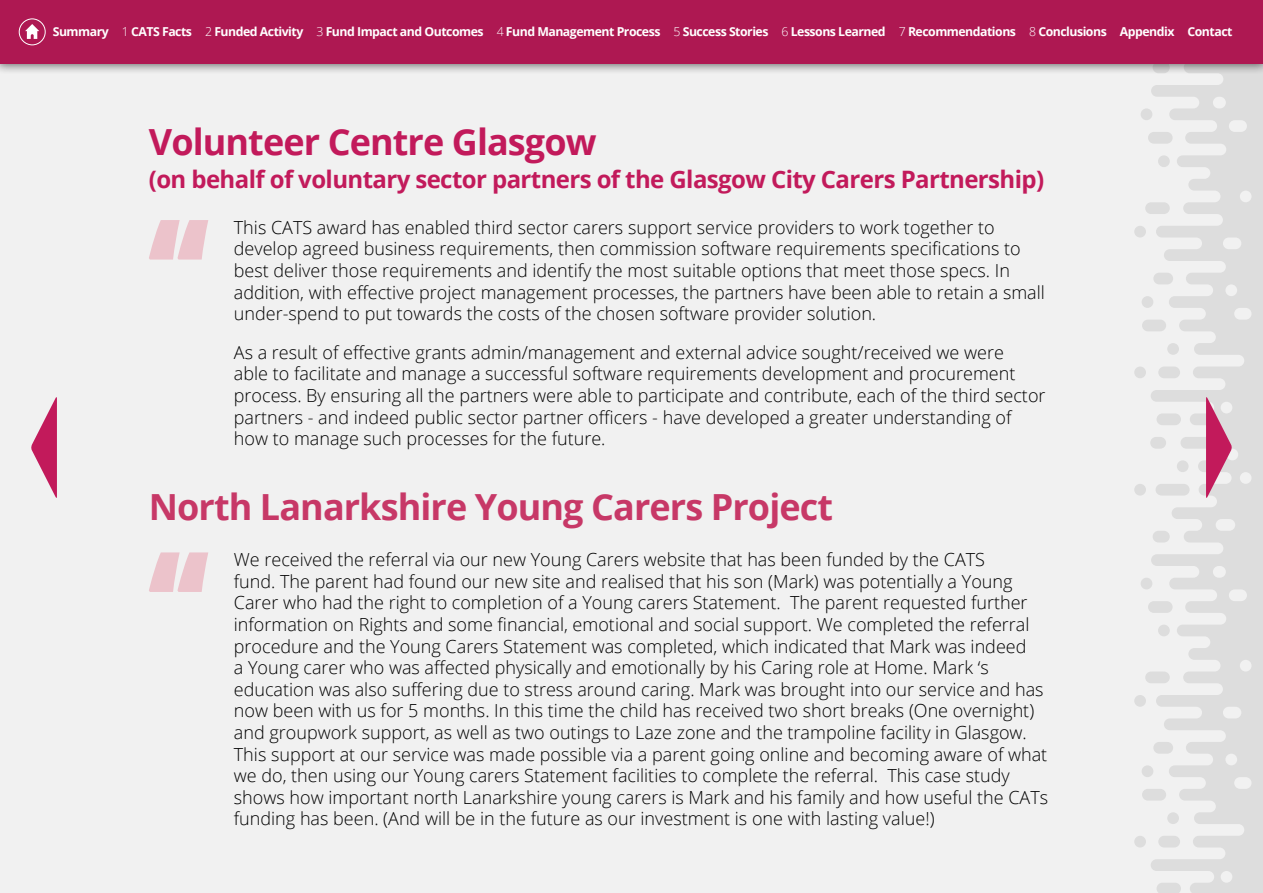
<style>
.page{position:relative;width:1263px;height:893px;background:#f1f1f1}
.page>*{position:absolute;margin:0;border:0;box-sizing:border-box;transform-origin:0 0}
.t1{font:700 36px "Open Sans";letter-spacing:-.025em;color:#c73867}
.t2{font:700 36px "Open Sans";letter-spacing:-.025em;color:#c21a5b}
.t3{font:700 24px "Open Sans";letter-spacing:-.025em;color:#c21a5b}
.t4{font:300 18px/21.6px "Open Sans";color:#000}
.t5{font:700 12.3px "Open Sans";letter-spacing:-.04em;color:#fff}
.s1{font-weight:300}
</style>
<div class="page">
<svg style="left:1151px;top:74px;width:112px;height:819px;fill:#ddd"></svg>
<div style="left:1167px;top:812px;width:12px;height:12px;background:#ddd;border-radius:50%"></div>
<div style="left:1158px;top:836px;width:22px;height:11px;background:#ddd;border-radius:6px"></div>
<div style="left:1134px;top:836px;width:12px;height:11px;background:#ddd;border-radius:50%"></div>
<div style="left:1142px;top:765px;width:11px;height:12px;background:#ddd;border-radius:50%"></div>
<div style="left:1134px;top:695px;width:12px;height:12px;background:#ddd;border-radius:50%"></div>
<div style="left:1177px;top:460px;width:11px;height:12px;background:#ddd;border-radius:50%"></div>
<div style="left:1158px;top:625px;width:12px;height:11px;background:#ddd;border-radius:50%"></div>
<div style="left:1141px;top:578px;width:11px;height:11px;background:#ddd;border-radius:50%"></div>
<div style="left:1134px;top:484px;width:12px;height:12px;background:#ddd;border-radius:50%"></div>
<div style="left:1145px;top:671px;width:25px;height:12px;background:#ddd;border-radius:6px"></div>
<div style="left:1148px;top:601px;width:24px;height:12px;background:#ddd;border-radius:6px"></div>
<div style="left:1153px;top:531px;width:17px;height:11px;background:#ddd;border-radius:6px"></div>
<div style="left:1142px;top:789px;width:24px;height:12px;background:#ddd;border-radius:6px"></div>
<svg style="left:1156px;top:883px;width:25px;height:10px"></svg>
<div style="left:1153px;top:742px;width:20px;height:12px;background:#ddd;border-radius:6px"></div>
<svg style="left:1155px;top:484px;width:34px;height:12px"></svg>
<div style="left:1150px;top:437px;width:16px;height:12px;background:#ddd;border-radius:6px"></div>
<div style="left:1167px;top:343px;width:12px;height:12px;background:#ddd;border-radius:50%"></div>
<div style="left:1158px;top:367px;width:22px;height:11px;background:#ddd;border-radius:6px"></div>
<div style="left:1134px;top:367px;width:12px;height:11px;background:#ddd;border-radius:50%"></div>
<div style="left:1142px;top:296px;width:11px;height:12px;background:#ddd;border-radius:50%"></div>
<div style="left:1134px;top:226px;width:12px;height:11px;background:#ddd;border-radius:50%"></div>
<div style="left:1158px;top:155px;width:12px;height:12px;background:#ddd;border-radius:50%"></div>
<div style="left:1141px;top:108px;width:11px;height:12px;background:#ddd;border-radius:50%"></div>
<div style="left:1145px;top:202px;width:25px;height:12px;background:#ddd;border-radius:6px"></div>
<div style="left:1148px;top:132px;width:24px;height:12px;background:#ddd;border-radius:6px"></div>
<div style="left:1142px;top:320px;width:24px;height:11px;background:#ddd;border-radius:6px"></div>
<div style="left:1156px;top:413px;width:25px;height:12px;background:#ddd;border-radius:6px"></div>
<div style="left:1153px;top:273px;width:20px;height:11px;background:#ddd;border-radius:6px"></div>
<div style="left:0;top:0;width:1263px;height:74px;background:#000;opacity:.55"></div>
<div style="left:0;top:0;width:1263px;height:64px;background:#ae1852"></div>
<div style="left:19px;top:18px;width:27px;height:27px;border:1px solid #fff;border-radius:50%"></div>
<svg style="left:25px;top:24px;width:14px;height:15px"></svg>
<svg style="left:149px;top:220px;width:59px;height:40px"></svg>
<svg style="left:149px;top:552px;width:59px;height:40px"></svg>
<svg style="left:31px;top:397px;width:26px;height:101px"></svg>
<svg style="left:1206px;top:395px;width:26px;height:105px;background:#d17d9d"></svg>
<p class="t5" style="left:53px;top:23px;width:1181px">Summary <span class="s1">1</span> CATS Facts <span class="s1">2</span> Funded Activity <span class="s1">3</span> Fund Impact and Outcomes <span class="s1">4</span> Fund Management Process <span class="s1">5</span> Success Stories <span class="s1">6</span> Lessons Learned <span class="s1">7</span> Recommendations <span class="s1">8</span> Conclusions Appendix Contact</p>
<h1 class="t2" style="left:149px;top:117px;width:449px">Volunteer Centre Glasgow</h1>
<h2 class="t3" style="left:149px;top:162px;width:897px">(on behalf of voluntary sector partners of the Glasgow City Carers Partnership)</h2>
<p class="t4" style="left:234px;top:216px;width:813px">This CATS award has enabled third sector carers support service providers to work together to develop agreed business requirements, then commission software requirements specifications to best deliver those requirements and identify the most suitable options that meet those specs. In addition, with effective project management processes, the partners have been able to retain a small under-spend to put towards the costs of the chosen software provider solution.</p>
<p class="t4" style="left:234px;top:341px;width:813px">As a result of effective grants admin/management and external advice sought/received we were<br>able to facilitate and manage a successful software requirements development and procurement process. By ensuring all the partners were able to participate and contribute, each of the third sector partners - and indeed public sector partner officers - have developed a greater understanding of how to manage such processes for the future.</p>
<h1 class="t1" style="left:149px;top:482px;width:686px">North Lanarkshire Young Carers Project</h1>
<p class="t4" style="left:234px;top:548px;width:816px">We received the referral via our new Young Carers website that has been funded by the CATS<br>fund. The parent had found our new site and realised that his son (Mark) was potentially a Young Carer who had the right to completion of a Young carers Statement. The parent requested further information on Rights and some financial, emotional and social support. We completed the referral procedure and the Young Carers Statement was completed, which indicated that Mark was indeed<br>a Young carer who was affected physically and emotionally by his Caring role at Home. Mark ‘s education was also suffering due to stress around caring. Mark was brought into our service and has now been with us for 5 months. In this time the child has received two short breaks (One overnight) and groupwork support, as well as two outings to Laze zone and the trampoline facility in Glasgow.<br>This support at our service was made possible via a parent going online and becoming aware of what we do, then using our Young carers Statement facilities to complete the referral. This case study shows how important north Lanarkshire young carers is Mark and his family and how useful the CATs funding has been. (And will be in the future as our investment is one with lasting value!)</p>
</div>
